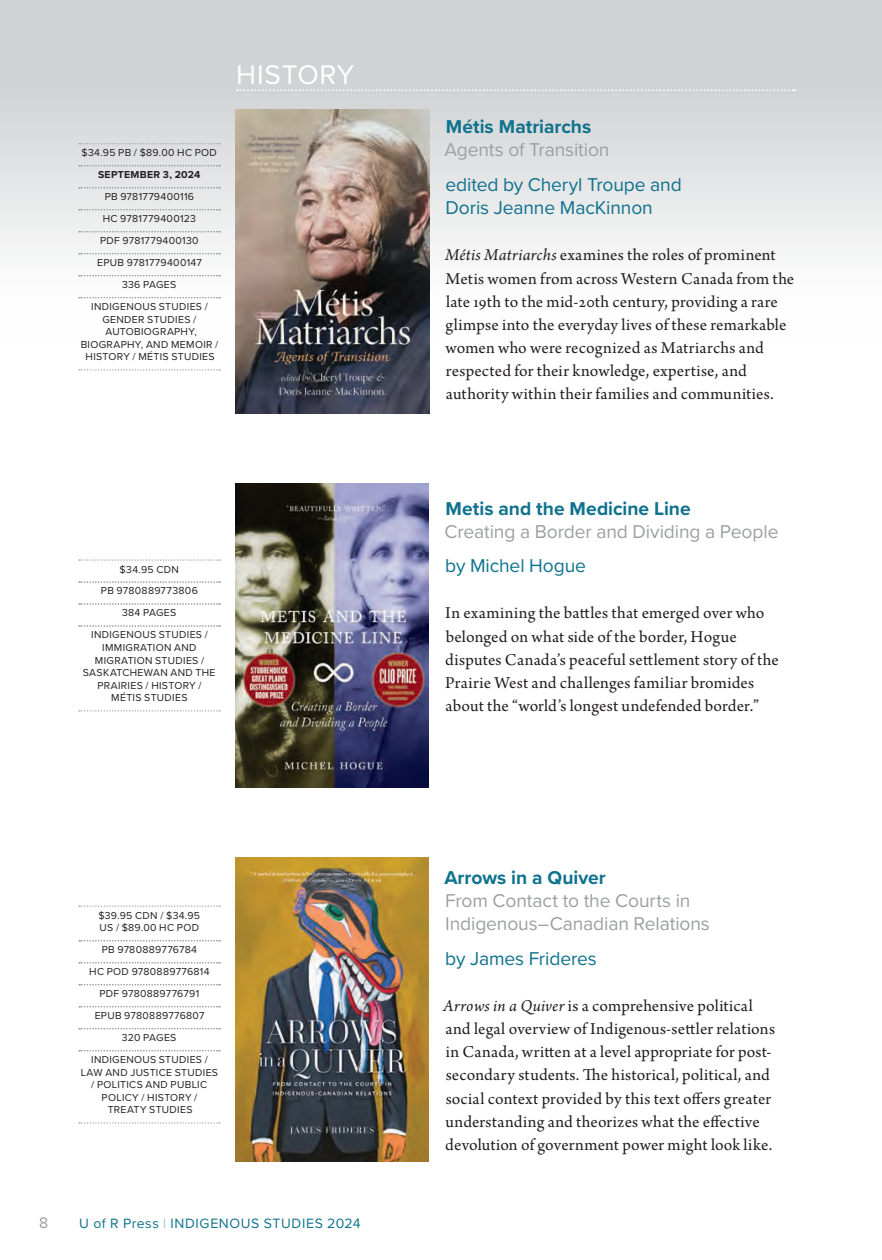
<style>
.page{position:relative;width:882px;height:1260px;background:#fff}
.page>*{position:absolute;margin:0;border:0;box-sizing:border-box;transform-origin:0 0}
.t1{font:28px "Proxima Nova";letter-spacing:.025em;color:#fff}
.t2{font:19.25px/23.1px "Proxima Nova";letter-spacing:-.005em;color:#9d9fa2}
.t3{font:19.25px/23.1px "Proxima Nova";letter-spacing:-.01em;color:#0f728e}
.t4{font:700 19.25px "Proxima Nova";color:#0f728e}
.t5{font:17.5px/23.1px "Arno Pro";letter-spacing:.01em;color:#231f20}
.t6{font:15.75px "Proxima Nova";color:#999b9e}
.t7{font:14px "Proxima Nova";letter-spacing:.045em;color:#0f728e}
.t8{font:10.5px/22.1px "Proxima Nova";letter-spacing:.03em;color:#231f20;text-align:center}
.t9{font:700 10.5px "Proxima Nova";letter-spacing:.03em;color:#231f20}
.s1{color:#91adbf}
.s2{font-style:italic}
</style>
<div class="page">
<div style="left:0;top:0;width:882px;height:344px;background:linear-gradient(to bottom,#c8c9cb,#fff)"></div>
<svg style="left:237px;top:89px;width:558px;height:2px"></svg>
<svg style="left:79px;top:143px;width:141px;height:1px"></svg>
<svg style="left:79px;top:165px;width:141px;height:1px"></svg>
<svg style="left:79px;top:187px;width:141px;height:1px"></svg>
<svg style="left:79px;top:209px;width:141px;height:1px"></svg>
<svg style="left:79px;top:231px;width:141px;height:1px"></svg>
<svg style="left:79px;top:253px;width:141px;height:1px"></svg>
<svg style="left:79px;top:275px;width:141px;height:1px"></svg>
<svg style="left:79px;top:297px;width:141px;height:1px"></svg>
<svg style="left:79px;top:369px;width:141px;height:2px"></svg>
<img style="left:236px;top:110px;width:193px;height:303px">
<svg style="left:79px;top:559px;width:141px;height:2px"></svg>
<svg style="left:79px;top:581px;width:141px;height:2px"></svg>
<svg style="left:79px;top:603px;width:141px;height:2px"></svg>
<svg style="left:79px;top:625px;width:141px;height:2px"></svg>
<svg style="left:79px;top:710px;width:141px;height:2px"></svg>
<img style="left:235px;top:483px;width:194px;height:304px">
<svg style="left:79px;top:906px;width:141px;height:1px"></svg>
<svg style="left:79px;top:940px;width:141px;height:1px"></svg>
<svg style="left:79px;top:962px;width:141px;height:1px"></svg>
<svg style="left:79px;top:984px;width:141px;height:1px"></svg>
<svg style="left:79px;top:1006px;width:141px;height:1px"></svg>
<svg style="left:79px;top:1028px;width:141px;height:1px"></svg>
<svg style="left:79px;top:1050px;width:141px;height:1px"></svg>
<svg style="left:79px;top:1122px;width:141px;height:2px"></svg>
<img style="left:235px;top:858px;width:194px;height:304px">
<h1 class="t1" style="left:236px;top:54px;width:119px">HISTORY</h1>
<p class="t8" style="left:82px;top:141px;width:137px">$34.95 PB / $89.00 HC POD</p>
<p class="t9" style="left:98px;top:167px;width:104px">SEPTEMBER 3, 2024</p>
<p class="t8" style="left:91px;top:185px;width:118px">PB 9781779400116<br>HC 9781779400123<br>PDF 9781779400130<br>EPUB 9781779400147<br>336 PAGES<br>INDIGENOUS STUDIES /</p>
<p class="t8" style="left:81px;top:312px;width:139px;line-height:12.6px">GENDER STUDIES /<br>AUTOBIOGRAPHY,<br>BIOGRAPHY, AND MEMOIR /<br>HISTORY / MÉTIS STUDIES</p>
<p class="t8" style="left:91px;top:558px;width:118px">$34.95 CDN<br>PB 9780889773806<br>384 PAGES<br>INDIGENOUS STUDIES /</p>
<p class="t8" style="left:83px;top:641px;width:134px;line-height:12.6px">IMMIGRATION AND<br>MIGRATION STUDIES /<br>SASKATCHEWAN AND THE<br>PRAIRIES / HISTORY /<br>MÉTIS STUDIES</p>
<p class="t8" style="left:98px;top:908px;width:103px;line-height:12.6px;text-align:left">$39.95 CDN / $34.95<br>US / $89.00 HC POD</p>
<p class="t8" style="left:89px;top:938px;width:122px">PB 9780889776784<br>HC POD 9780889776814<br>PDF 9780889776791<br>EPUB 9780889776807<br>320 PAGES<br>INDIGENOUS STUDIES /</p>
<p class="t8" style="left:81px;top:1065px;width:139px;line-height:12.6px">LAW AND JUSTICE STUDIES / POLITICS AND PUBLIC<br>POLICY / HISTORY /<br>TREATY STUDIES</p>
<p class="t6" style="left:39px;top:1211px;width:11px">8</p>
<p class="t7" style="left:79px;top:1213px;width:283px">U of R Press <span class="s1">|</span> INDIGENOUS STUDIES 2024</p>
<p class="t4" style="left:446px;top:113px;width:147px">Métis Matriarchs</p>
<p class="t2" style="left:444px;top:138px;width:167px">Agents of Transition</p>
<p class="t3" style="left:445px;top:172px;width:238px">edited by Cheryl Troupe and<br>Doris Jeanne MacKinnon</p>
<p class="t5" style="left:445px;top:245px;width:351px"><span class="s2">Métis Matriarchs</span> examines the roles of prominent Metis women from across Western Canada from the late 19th to the mid-20th century, providing a rare glimpse into the everyday lives of these remarkable women who were recognized as Matriarchs and respected for their knowledge, expertise, and authority within their families and communities.</p>
<p class="t4" style="left:445px;top:494px;width:247px">Metis and the Medicine Line</p>
<p class="t2" style="left:445px;top:519px;width:335px">Creating a Border and Dividing a People</p>
<p class="t3" style="left:445px;top:553px;width:142px">by Michel Hogue</p>
<p class="t5" style="left:445px;top:603px;width:335px">In examining the battles that emerged over who belonged on what side of the border, Hogue disputes Canada’s peaceful settlement story of the Prairie West and challenges familiar bromides about the “world’s longest undefended border.”</p>
<p class="t4" style="left:444px;top:863px;width:163px">Arrows in a Quiver</p>
<p class="t2" style="left:445px;top:888px;width:266px">From Contact to the Courts in<br>Indigenous–Canadian Relations</p>
<p class="t3" style="left:445px;top:946px;width:153px">by James Frideres</p>
<p class="t5" style="left:443px;top:995px;width:333px"><span class="s2">Arrows in a Quiver</span> is a comprehensive political and legal overview of Indigenous-settler relations in Canada, written at a level appropriate for post&shy;secondary students. The historical, political, and social context provided by this text offers greater understanding and theorizes what the effective devolution of government power might look like.</p>
</div>
